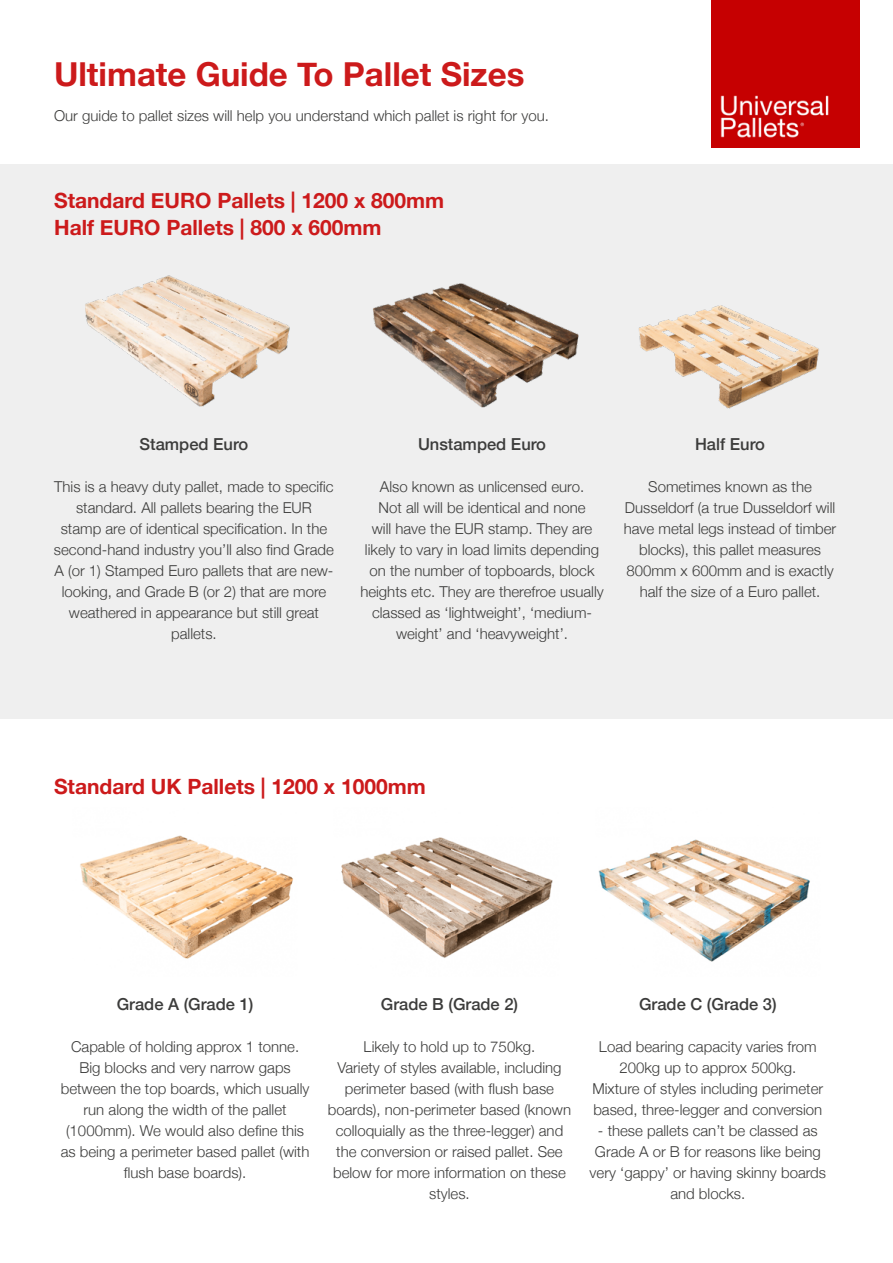
<style>
.page{position:relative;width:893px;height:1263px;background:#fff}
.page>*{position:absolute;margin:0;border:0;box-sizing:border-box;transform-origin:0 0}
.t1{font:700 33px "Helvetica Neue";color:#cc1a1b}
.t2{font:700 21px/27px "Helvetica Neue";color:#cc1a1b}
.t3{font:500 16.5px "Helvetica Neue";color:#3c3c3b}
.t4{font:300 15px/21px "Helvetica Neue";color:#3c3c3b;text-align:center}
</style>
<div class="page">
<div style="left:0;top:164px;width:893px;height:554px;background:#efefef"></div>
<img style="left:80px;top:835px;width:213px;height:124px">
<img style="left:341px;top:837px;width:212px;height:121px">
<img style="left:598px;top:839px;width:212px;height:123px">
<img style="left:711px;top:0;width:148px;height:147px">
<img style="left:85px;top:275px;width:205px;height:132px">
<img style="left:373px;top:283px;width:206px;height:125px">
<img style="left:638px;top:305px;width:181px;height:104px">
<h1 class="t1" style="left:54px;top:49px;width:472px">Ultimate Guide To Pallet Sizes</h1>
<p class="t4" style="left:54px;top:104px;width:496px">Our guide to pallet sizes will help you understand which pallet is right for you.</p>
<h2 class="t2" style="left:54px;top:188px;width:392px">Standard EURO Pallets | 1200 x 800mm<br>Half EURO Pallets | 800 x 600mm</h2>
<p class="t3" style="left:140px;top:430px;width:110px">Stamped Euro</p>
<p class="t4" style="left:54px;top:475px;width:281px">This is a heavy duty pallet, made to specific standard. All pallets bearing the EUR stamp are of identical specification. In the second-hand industry you’ll also find Grade A (or 1) Stamped Euro pallets that are new&shy;looking, and Grade B (or 2) that are more weathered in appearance but still great pallets.</p>
<p class="t3" style="left:418px;top:430px;width:130px">Unstamped Euro</p>
<p class="t4" style="left:360px;top:475px;width:245px">Also known as unlicensed euro.<br>Not all will be identical and none<br>will have the EUR stamp. They are likely to vary in load limits depending on the number of topboards, block heights etc. They are therefroe usually classed as ‘lightweight’, ‘medium&shy;weight’ and ‘heavyweight’.</p>
<p class="t3" style="left:695px;top:430px;width:72px">Half Euro</p>
<p class="t4" style="left:624px;top:475px;width:214px">Sometimes known as the<br>Dusseldorf (a true Dusseldorf will have metal legs instead of timber blocks), this pallet measures<br>800mm x 600mm and is exactly half the size of a Euro pallet.</p>
<h2 class="t2" style="left:54px;top:774px;width:373px">Standard UK Pallets | 1200 x 1000mm</h2>
<p class="t3" style="left:117px;top:990px;width:138px">Grade A (Grade 1)</p>
<p class="t4" style="left:61px;top:1035px;width:250px">Capable of holding approx 1 tonne.<br>Big blocks and very narrow gaps between the top boards, which usually run along the width of the pallet (1000mm). We would also define this as being a perimeter based pallet (with flush base boards).</p>
<p class="t3" style="left:381px;top:990px;width:139px">Grade B (Grade 2)</p>
<p class="t4" style="left:328px;top:1035px;width:245px">Likely to hold up to 750kg.<br>Variety of styles available, including perimeter based (with flush base boards), non-perimeter based (known colloquially as the three-legger) and the conversion or raised pallet. See below for more information on these styles.</p>
<p class="t3" style="left:639px;top:990px;width:139px">Grade C (Grade 3)</p>
<p class="t4" style="left:592px;top:1035px;width:232px">Load bearing capacity varies from 200kg up to approx 500kg.<br>Mixture of styles including perimeter based, three-legger and conversion</p>
<p class="t4" style="left:590px;top:1119px;width:238px">- these pallets can’t be classed as<br>Grade A or B for reasons like being very ‘gappy’ or having skinny boards and blocks.</p>
</div>
